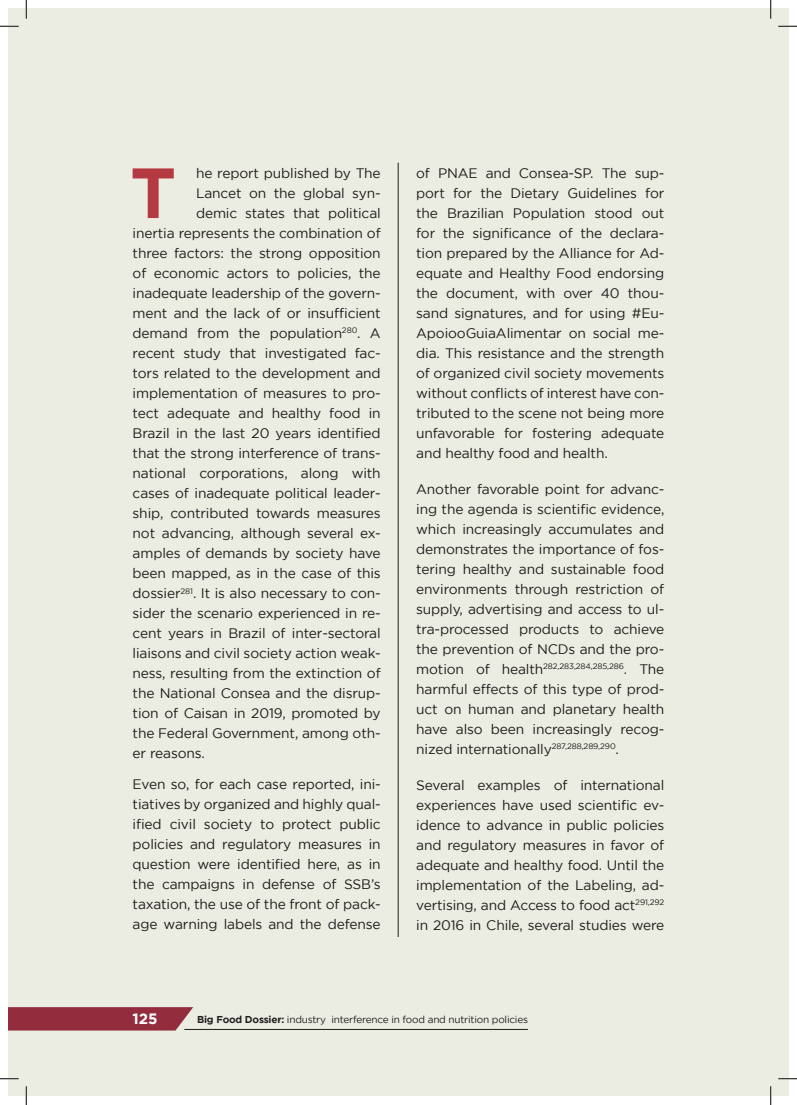
<style>
.page{position:relative;width:797px;height:1105px;background:#fff}
.page>*{position:absolute;margin:0;border:0;box-sizing:border-box;transform-origin:0 0}
.t1{font:700 70.88px "Gotham";color:#b53940}
.t2{font:700 15px "Gotham";color:#fff}
.t3{font:13.75px/20px "Gotham";letter-spacing:-.01em;color:#1f1a1a;text-align:justify}
.t4{font:10px "Gotham";letter-spacing:-.02em;color:#231f20}
.t5{font:8px "Gotham";letter-spacing:-.01em;color:#1f1a1a}
.s1{font-size:13.75px}
.s2{font-weight:700}
</style>
<div class="page">
<div style="left:9px;top:9px;width:779px;height:1087px;background:#ebede3"></div>
<svg style="left:9px;top:1007px;width:184px;height:23px;background:#973545"></svg>
<hr style="left:184px;top:1029px;width:344px;height:1px;background:#1f1a1a">
<hr style="left:398px;top:163px;width:1px;height:774px;background:#1f1a1a">
<svg style="left:0;top:25px;width:19px;height:2px"></svg>
<svg style="left:778px;top:25px;width:19px;height:2px"></svg>
<svg style="left:0;top:1078px;width:19px;height:1px"></svg>
<svg style="left:778px;top:1078px;width:19px;height:1px"></svg>
<svg style="left:25px;top:0;width:2px;height:19px"></svg>
<svg style="left:25px;top:1086px;width:2px;height:19px"></svg>
<svg style="left:770px;top:0;width:1px;height:19px"></svg>
<svg style="left:770px;top:1086px;width:1px;height:19px"></svg>
<p class="t1" style="left:130px;top:152px;width:47px">T</p>
<p class="t3" style="left:196px;top:163px;width:186px">he report published by The</p>
<p class="t3" style="left:196px;top:183px;width:186px">Lancet on the global syn-</p>
<p class="t3" style="left:196px;top:203px;width:186px">demic states that political</p>
<p class="t3" style="left:133px;top:223px;width:250px">inertia represents the combination of</p>
<p class="t3" style="left:133px;top:243px;width:250px">three factors: the strong opposition</p>
<p class="t3" style="left:133px;top:263px;width:250px">of economic actors to policies, the</p>
<p class="t3" style="left:133px;top:283px;width:250px">inadequate leadership of the govern-</p>
<p class="t3" style="left:133px;top:303px;width:250px">ment and the lack of or insufficient</p>
<p class="t3" style="left:133px;top:323px;width:250px">demand from the population<sup>280</sup>. A</p>
<p class="t3" style="left:133px;top:343px;width:250px">recent study that investigated fac-</p>
<p class="t3" style="left:133px;top:363px;width:250px">tors related to the development and</p>
<p class="t3" style="left:133px;top:383px;width:250px">implementation of measures to pro-</p>
<p class="t3" style="left:133px;top:403px;width:250px">tect adequate and healthy food in</p>
<p class="t3" style="left:133px;top:423px;width:250px">Brazil in the last 20 years identified</p>
<p class="t3" style="left:133px;top:443px;width:250px">that the strong interference of trans-</p>
<p class="t3" style="left:133px;top:463px;width:250px">national corporations, along with</p>
<p class="t3" style="left:133px;top:483px;width:250px">cases of inadequate political leader-</p>
<p class="t3" style="left:133px;top:503px;width:250px">ship, contributed towards measures</p>
<p class="t3" style="left:133px;top:523px;width:250px">not advancing, although several ex-</p>
<p class="t3" style="left:133px;top:543px;width:250px">amples of demands by society have</p>
<p class="t3" style="left:133px;top:563px;width:250px">been mapped, as in the case of this</p>
<p class="t3" style="left:133px;top:583px;width:250px">dossier<sup>281</sup>. It is also necessary to con-</p>
<p class="t3" style="left:133px;top:603px;width:250px">sider the scenario experienced in re-</p>
<p class="t3" style="left:133px;top:623px;width:250px">cent years in Brazil of inter-sectoral</p>
<p class="t3" style="left:133px;top:643px;width:250px">liaisons and civil society action weak-</p>
<p class="t3" style="left:133px;top:663px;width:250px">ness, resulting from the extinction of</p>
<p class="t3" style="left:133px;top:683px;width:250px">the National Consea and the disrup-</p>
<p class="t3" style="left:133px;top:703px;width:250px">tion of Caisan in 2019, promoted by</p>
<p class="t3" style="left:133px;top:723px;width:250px">the Federal Government, among oth-</p>
<p class="t3" style="left:133px;top:743px;width:74px">er reasons.</p>
<p class="t3" style="left:133px;top:774px;width:250px">Even so, for each case reported, ini&shy;tiatives by organized and highly qual&shy;ified civil society to protect public policies and regulatory measures in question were identified here, as in the campaigns in defense of SSB’s taxation, the use of the front of pack&shy;age warning labels and the defense</p>
<p class="t3" style="left:416px;top:163px;width:250px">of PNAE and Consea-SP. The sup&shy;port for the Dietary Guidelines for the Brazilian Population stood out for the significance of the declara&shy;tion prepared by the Alliance for Ad&shy;equate and Healthy Food endorsing the document, with over 40 thou&shy;sand signatures, and for using #Eu-ApoiooGuiaAlimentar on social me&shy;dia. This resistance and the strength of organized civil society movements without conflicts of interest have con&shy;tributed to the scene not being more unfavorable for fostering adequate and healthy food and health.</p>
<p class="t3" style="left:416px;top:479px;width:250px">Another favorable point for advanc&shy;ing the agenda is scientific evidence, which increasingly accumulates and demonstrates the importance of fos&shy;tering healthy and sustainable food environments through restriction of supply, advertising and access to ul&shy;tra-processed products to achieve the prevention of NCDs and the pro-</p>
<p class="t5" style="left:416px;top:662px;width:250px"><span class="s1">motion of health</span>282,283,284,285,286<span class="s1">. The</span></p>
<p class="t3" style="left:416px;top:679px;width:250px">harmful effects of this type of prod&shy;uct on human and planetary health have also been increasingly recog&shy;nized internationally<sup>287,288,289,290</sup>.</p>
<p class="t3" style="left:416px;top:775px;width:250px">Several examples of international experiences have used scientific ev&shy;idence to advance in public policies and regulatory measures in favor of adequate and healthy food. Until the implementation of the Labeling, ad&shy;vertising, and Access to food act<sup>291,292 </sup>in 2016 in Chile, several studies were</p>
<p class="t2" style="left:133px;top:1010px;width:27px">125</p>
<p class="t4" style="left:197px;top:1013px;width:332px"><span class="s2">Big Food Dossier:</span> industry interference in food and nutrition policies</p>
</div>
